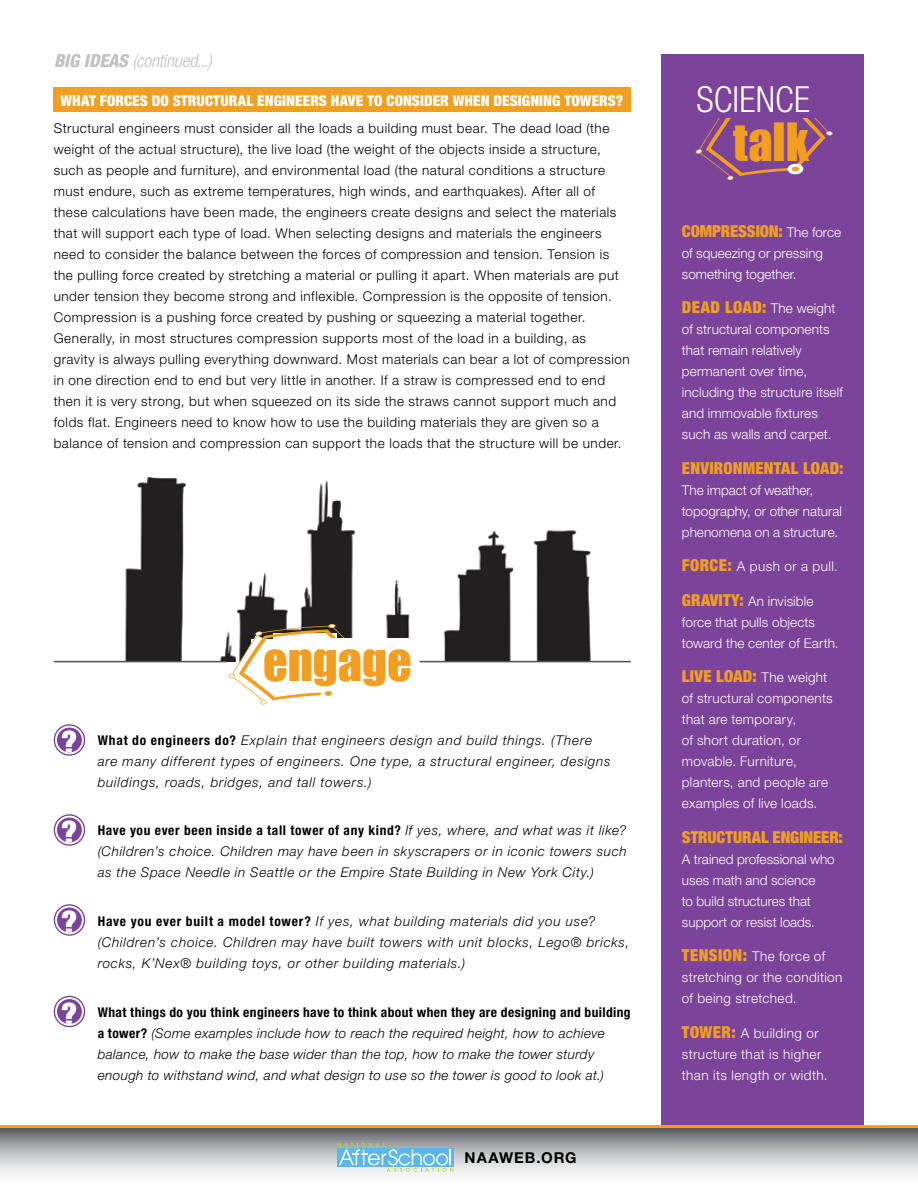
<style>
.page{position:relative;width:918px;height:1188px;background:#fff}
.page>*{position:absolute;margin:0;border:0;box-sizing:border-box;transform-origin:0 0}
.t1{font:48.45px "Impact";letter-spacing:-.005em;color:#f19e21}
.t2{font:300 condensed 36px "Helvetica Neue LT Std";letter-spacing:.005em;color:#fff}
.t3{font:900 condensed 32.4px "Helvetica Neue LT Std";color:#fff}
.t4{font:italic 300 condensed 18px "Helvetica Neue LT Std";letter-spacing:-.005em;color:#c2c0c1}
.t5{font:900 condensed 16.5px "Helvetica Neue LT Std";letter-spacing:.005em;color:#f19e21}
.t6{font:900 condensed 16.5px "Helvetica Neue LT Std";letter-spacing:.035em;color:#f19e21}
.t7{font:900 condensed 15px "Helvetica Neue LT Std";letter-spacing:.005em;color:#fff}
.t8{font:700 15px "Helvetica Neue LT Std";letter-spacing:.06em;color:#000}
.t9{font:300 13.5px/21px "Helvetica Neue LT Std";letter-spacing:.04em;color:#000}
.t10{font:italic 300 13.5px/21px "Helvetica Neue LT Std";letter-spacing:.05em;color:#000}
.t11{font:300 13.5px/21px "Helvetica Neue LT Std";letter-spacing:.01em;color:#fff}
.t12{font:italic 300 13.5px/21px "Helvetica Neue LT Std";letter-spacing:.025em;color:#000}
.t13{font:300 13.5px/21px "Helvetica Neue LT Std";letter-spacing:.035em;color:#fff}
.t14{font:300 13.5px/21px "Helvetica Neue LT Std";letter-spacing:.03em;color:#fff}
.s1{font-weight:800}
.s2{font-weight:700;font-style:normal;font-stretch:condensed}
.s3{font-weight:300;font-stretch:normal;font-size:13.5px;color:#fff}
.s4{font-weight:900;font-stretch:condensed;font-size:16.5px;color:#f19e21}
</style>
<div class="page">
<img style="left:54px;top:478px;width:577px;height:184px">
<svg style="left:0;top:1128px;width:918px;height:46px"></svg>
<svg style="left:337px;top:1143px;width:116px;height:29px"></svg>
<div style="left:54px;top:87px;width:577px;height:25px;background:#f19e21"></div>
<div style="left:661px;top:54px;width:203px;height:1071px;background:#7c439a"></div>
<svg style="left:695px;top:118px;width:138px;height:62px"></svg>
<div style="left:54px;top:724px;width:31px;height:32px;border:1px solid #7c439a;border-radius:50%"></div>
<div style="left:57px;top:728px;width:25px;height:24px;background:#7c439a;border-radius:50%"></div>
<div style="left:54px;top:814px;width:31px;height:32px;border:1px solid #7c439a;border-radius:50%"></div>
<div style="left:57px;top:818px;width:25px;height:24px;background:#7c439a;border-radius:50%"></div>
<div style="left:54px;top:904px;width:31px;height:32px;border:1px solid #7c439a;border-radius:50%"></div>
<div style="left:57px;top:908px;width:25px;height:24px;background:#7c439a;border-radius:50%"></div>
<div style="left:54px;top:996px;width:31px;height:31px;border:1px solid #7c439a;border-radius:50%"></div>
<div style="left:57px;top:999px;width:25px;height:25px;background:#7c439a;border-radius:50%"></div>
<svg style="left:228px;top:624px;width:138px;height:81px"></svg>
<hr style="left:54px;top:661px;width:172px;height:1px;background:#4e5155">
<div style="left:287px;top:638px;width:146px;height:51px;background:#fff"></div>
<hr style="left:420px;top:661px;width:211px;height:1px;background:#4e5155">
<hr style="left:0;top:1125px;width:918px;height:3px;background:#f19e21">
<h3 class="t4" style="left:54px;top:50px;width:159px"><span class="s1">BIG IDEAS</span> (continued...)</h3>
<p class="t7" style="left:60px;top:91px;width:564px">WHAT FORCES DO STRUCTURAL ENGINEERS HAVE TO CONSIDER WHEN DESIGNING TOWERS?</p>
<p class="t9" style="left:54px;top:118px;width:578px">Structural engineers must consider all the loads a building must bear. The dead load (the weight of the actual structure), the live load (the weight of the objects inside a structure, such as people and furniture), and environmental load (the natural conditions a structure must endure, such as extreme temperatures, high winds, and earthquakes). After all of these calculations have been made, the engineers create designs and select the materials that will support each type of load. When selecting designs and materials the engineers need to consider the balance between the forces of compression and tension. Tension is the pulling force created by stretching a material or pulling it apart. When materials are put under tension they become strong and inflexible. Compression is the opposite of tension.<br>Compression is a pushing force created by pushing or squeezing a material together.<br>Generally, in most structures compression supports most of the load in a building, as gravity is always pulling everything downward. Most materials can bear a lot of compression in one direction end to end but very little in another. If a straw is compressed end to end then it is very strong, but when squeezed on its side the straws cannot support much and folds flat. Engineers need to know how to use the building materials they are given so a balance of tension and compression can support the loads that the structure will be under.</p>
<h3 class="t3" style="left:61px;top:722px;width:18px">?</h3>
<h3 class="t3" style="left:61px;top:812px;width:18px">?</h3>
<h3 class="t3" style="left:61px;top:902px;width:18px">?</h3>
<h3 class="t3" style="left:61px;top:993px;width:18px">?</h3>
<h1 class="t1" style="left:263px;top:624px;width:150px">engage</h1>
<p class="t10" style="left:98px;top:729px;width:515px"><span class="s2">What do engineers do?</span> Explain that engineers design and build things. (There are many different types of engineers. One type, a structural engineer, designs buildings, roads, bridges, and tall towers.)</p>
<p class="t10" style="left:98px;top:820px;width:531px;text-align:justify"><span class="s2">Have you ever been inside a tall tower of any kind?</span> If yes, where, and what was it like? (Children’s choice. Children may have been in skyscrapers or in iconic towers such as the Space Needle in Seattle or the Empire State Building in New York City.)</p>
<p class="t10" style="left:98px;top:911px;width:533px"><span class="s2">Have you ever built a model tower?</span> If yes, what building materials did you use? (Children’s choice. Children may have built towers with unit blocks, Lego® bricks, rocks, K’Nex® building toys, or other building materials.)</p>
<p class="t12" style="left:98px;top:1001px;width:534px"><span class="s2">What things do you think engineers have to think about when they are designing and building a tower?</span> (Some examples include how to reach the required height, how to achieve balance, how to make the base wider than the top, how to make the tower sturdy enough to withstand wind, and what design to use so the tower is good to look at.)</p>
<p class="t8" style="left:465px;top:1148px;width:114px">NAAWEB.ORG</p>
<h2 class="t2" style="left:696px;top:78px;width:115px">SCIENCE</h2>
<h1 class="t1" style="left:733px;top:105px;width:77px">talk</h1>
<p class="t5" style="left:682px;top:221px;width:161px">COMPRESSION: <span class="s3">The force</span></p>
<p class="t11" style="left:682px;top:242px;width:143px">of squeezing or pressing something together.</p>
<p class="t6" style="left:682px;top:297px;width:155px">DEAD LOAD: <span class="s3">The weight</span></p>
<p class="t11" style="left:682px;top:318px;width:163px">of structural components that remain relatively permanent over time, including the structure itself and immovable fixtures such as walls and carpet.</p>
<p class="t5" style="left:682px;top:458px;width:163px">ENVIRONMENTAL LOAD:</p>
<p class="t11" style="left:682px;top:479px;width:162px">The impact of weather, topography, or other natural phenomena on a structure.</p>
<p class="t13" style="left:682px;top:555px;width:157px"><span class="s4">FORCE:</span> A push or a pull.</p>
<p class="t11" style="left:682px;top:590px;width:158px"><span class="s4">GRAVITY:</span> An invisible force that pulls objects toward the center of Earth.</p>
<p class="t5" style="left:682px;top:666px;width:147px">LIVE LOAD: <span class="s3">The weight</span></p>
<p class="t11" style="left:682px;top:687px;width:152px">of structural components that are temporary,<br>of short duration, or movable. Furniture, planters, and people are examples of live loads.</p>
<p class="t5" style="left:682px;top:827px;width:162px">STRUCTURAL ENGINEER:</p>
<p class="t11" style="left:682px;top:848px;width:154px">A trained professional who uses math and science<br>to build structures that support or resist loads.</p>
<p class="t14" style="left:682px;top:945px;width:162px"><span class="s4">TENSION:</span> The force of stretching or the condition of being stretched.</p>
<p class="t13" style="left:682px;top:1022px;width:147px"><span class="s4">TOWER:</span> A building or structure that is higher than its length or width.</p>
</div>
